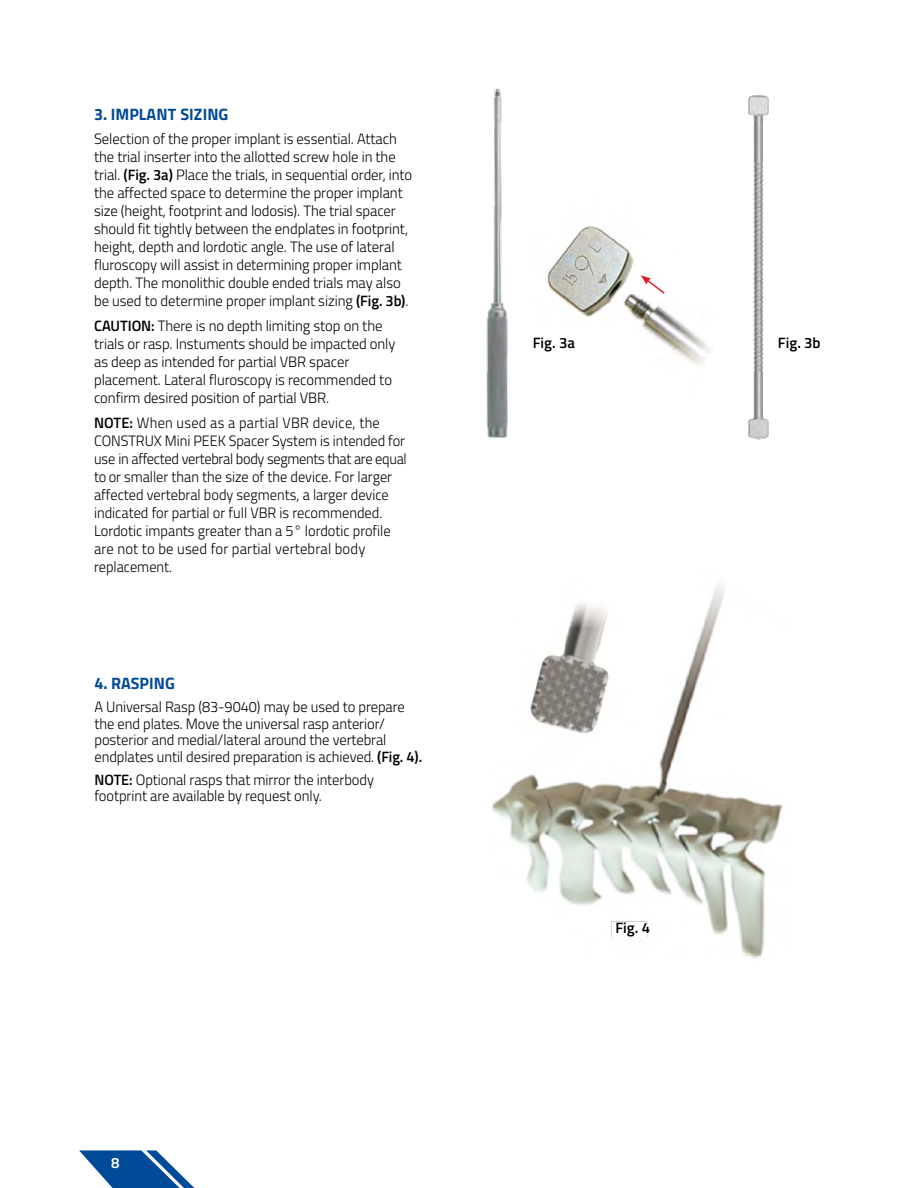
<style>
.page{position:relative;width:918px;height:1188px;background:#fff}
.page>*{position:absolute;margin:0;border:0;box-sizing:border-box;transform-origin:0 0}
.t1{font:700 16.5px "Titillium";letter-spacing:.005em;color:#004a97}
.t2{font:300 15px/18px "Titillium";letter-spacing:-.005em;color:#000}
.t3{font:300 15px/18px "Titillium";letter-spacing:-.005em;color:#000;scale:.96 1}
.t4{font:600 15px "Titillium";color:#000}
.t5{font:600 15px "Titillium";color:#fff}
.s1{font-weight:600}
</style>
<div class="page">
<svg style="left:79px;top:1150px;width:116px;height:38px"></svg>
<img style="left:547px;top:226px;width:166px;height:139px">
<svg style="left:641px;top:275px;width:25px;height:20px"></svg>
<img style="left:486px;top:88px;width:22px;height:350px">
<img style="left:748px;top:95px;width:21px;height:345px">
<img style="left:492px;top:584px;width:292px;height:375px">
<p class="t1" style="left:94px;top:101px;width:136px">3. IMPLANT SIZING</p>
<p class="t2" style="left:94px;top:129px;width:320px">Selection of the proper implant is essential. Attach the trial inserter into the allotted screw hole in the trial. <span class="s1">(Fig. 3a)</span> Place the trials, in sequential order, into the affected space to determine the proper implant size (height, footprint and lodosis). The trial spacer should fit tightly between the endplates in footprint, height, depth and lordotic angle. The use of lateral fluroscopy will assist in determining proper implant depth. The monolithic double ended trials may also be used to determine proper implant sizing <span class="s1">(Fig. 3b)</span>.</p>
<p class="t2" style="left:94px;top:316px;width:303px"><span class="s1">CAUTION:</span> There is no depth limiting stop on the trials or rasp. Instuments should be impacted only as deep as intended for partial VBR spacer placement. Lateral fluroscopy is recommended to confirm desired position of partial VBR.</p>
<p class="t3" style="left:94px;top:413px;width:327px"><span class="s1">NOTE:</span> When used as a partial VBR device, the CONSTRUX Mini PEEK Spacer System is intended for use in affected vertebral body segments that are equal to or smaller than the size of the device. For larger affected vertebral body segments, a larger device indicated for partial or full VBR is recommended.<br>Lordotic impants greater than a 5° lordotic profile are not to be used for partial vertebral body replacement.</p>
<p class="t1" style="left:94px;top:671px;width:82px">4. RASPING</p>
<p class="t2" style="left:94px;top:698px;width:329px;line-height:16.5px">A Universal Rasp (83-9040) may be used to prepare the end plates. Move the universal rasp anterior/ posterior and medial/lateral around the vertebral endplates until desired preparation is achieved. <span class="s1">(Fig. 4).</span></p>
<p class="t2" style="left:94px;top:771px;width:281px;line-height:16.5px"><span class="s1">NOTE:</span> Optional rasps that mirror the interbody footprint are available by request only.</p>
<p class="t5" style="left:111px;top:1152px;width:10px">8</p>
<p class="t4" style="left:533px;top:332px;width:44px">Fig. 3a</p>
<p class="t4" style="left:778px;top:332px;width:44px">Fig. 3b</p>
<p class="t4" style="left:615px;top:917px;width:36px">Fig. 4</p>
</div>
